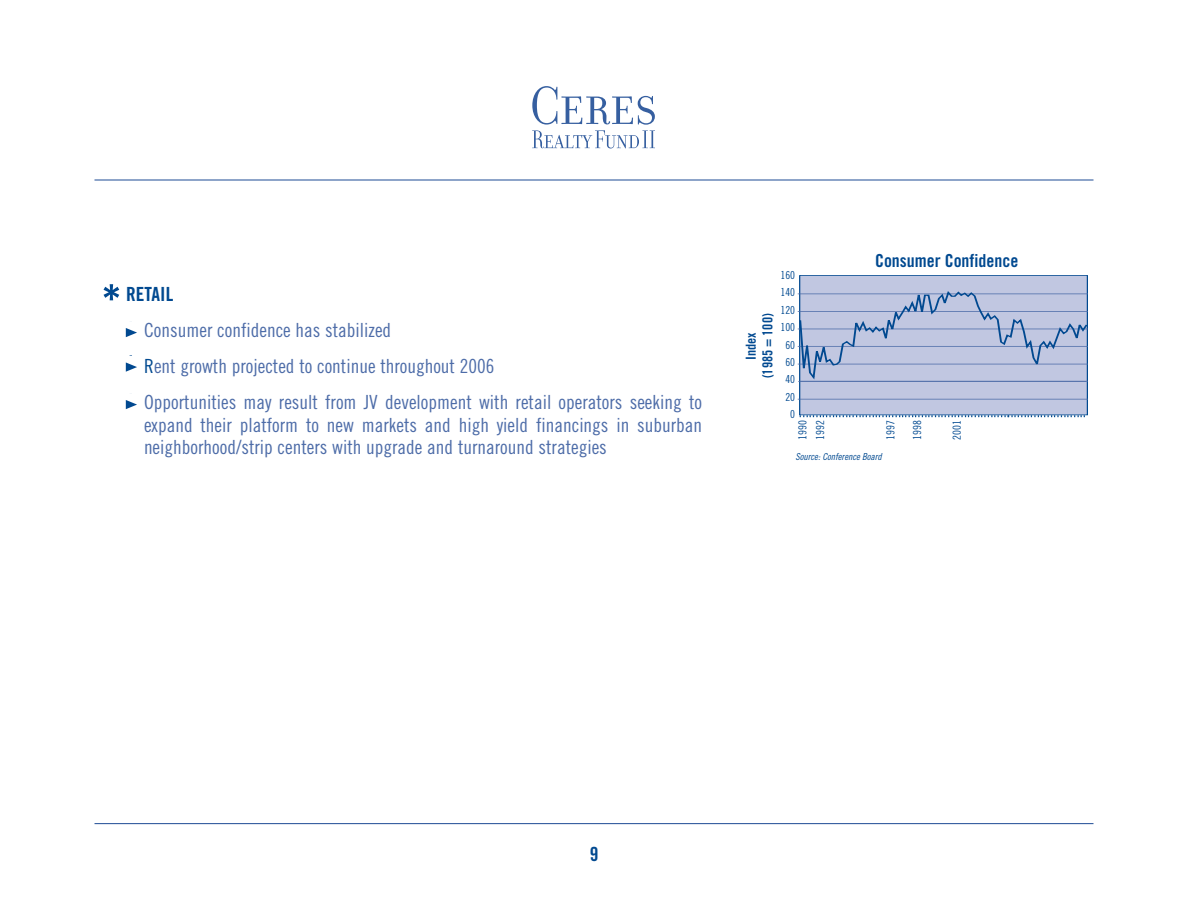
<style>
.page{position:relative;width:1188px;height:918px;background:#fff}
.page>*{position:absolute;margin:0;border:0;box-sizing:border-box;transform-origin:0 0}
.t1{font:19.5px/36px "Trade Gothic Cond Eighteen";color:#4d6ca8}
.t2{font:19.5px "Trade Gothic Bold Cond Twenty";color:#014990}
.t3{font:18px "Trade Gothic Bold Cond Twenty";color:#014990}
.t4{font:13.8px/16.5px "Trade Gothic Bold Cond Twenty";color:#014990;text-align:center}
.t5{font:11.1px/17.4px "Trade Gothic Cond Eighteen";color:#014990}
.t6{font:9.6px "Trade Gothic Cond Eighteen Obl";color:#014990}
.s1{color:#014990}
</style>
<div class="page">
<hr style="left:95px;top:823px;width:999px;height:1px;background:#365fa0">
<svg style="left:532px;top:86px;width:123px;height:62px"></svg>
<hr style="left:94px;top:179px;width:1000px;height:2px;background:#365fa0">
<div style="left:800px;top:276px;width:287px;height:139px;background:#c1c7e1"></div>
<div style="left:799px;top:275px;width:289px;height:140px;border:1px solid #014990"></div>
<hr style="left:798px;top:381px;width:288px;height:1px;background:#4d6ca8">
<hr style="left:800px;top:381px;width:288px;height:1px;background:#4d6ca8">
<hr style="left:798px;top:399px;width:290px;height:1px;background:#4d6ca8">
<svg style="left:798px;top:291px;width:290px;height:87px"></svg>
<svg style="left:800px;top:415px;width:285px;height:2px"></svg>
<svg style="left:126px;top:328px;width:11px;height:9px"></svg>
<svg style="left:126px;top:362px;width:11px;height:10px"></svg>
<svg style="left:126px;top:400px;width:11px;height:9px"></svg>
<svg style="left:104px;top:284px;width:15px;height:16px"></svg>
<p class="t2" style="left:126px;top:287px;width:49px">RETAIL</p>
<p class="t1" style="left:144px;top:314px;width:559px">Consumer confidence has stabilized<br><span class="s1">R</span>ent growth projected to continue throughout 2006<br>Opportunities may result from JV development with retail operators seeking to</p>
<p class="t1" style="left:144px;top:415px;width:560px;line-height:22.5px">expand their platform to new markets and high yield financings in suburban neighborhood/strip centers with upgrade and turnaround strategies</p>
<p class="t4" style="left:744px;top:378px;width:66px;rotate:-90deg">Index<br>(1985 = 100)</p>
<p class="t5" style="left:781px;top:268px;width:16px">160</p>
<p class="t5" style="left:781px;top:302px;width:16px;text-align:right">120<br>100<br>60<br>60<br>40<br>20<br>0</p>
<p class="t5" style="left:781px;top:284px;width:16px">140</p>
<p class="t3" style="left:875px;top:254px;width:145px">Consumer Confidence</p>
<p class="t5" style="left:795px;top:440px;width:21px;rotate:-90deg">1990<br>1992</p>
<p class="t5" style="left:883px;top:440px;width:21px;rotate:-90deg">1997</p>
<p class="t5" style="left:909px;top:440px;width:21px;rotate:-90deg">1998</p>
<p class="t5" style="left:949px;top:440px;width:21px;rotate:-90deg">2001</p>
<p class="t6" style="left:796px;top:453px;width:88px">Source: Conference Board</p>
<p class="t2" style="left:590px;top:847px;width:10px">9</p>
</div>
